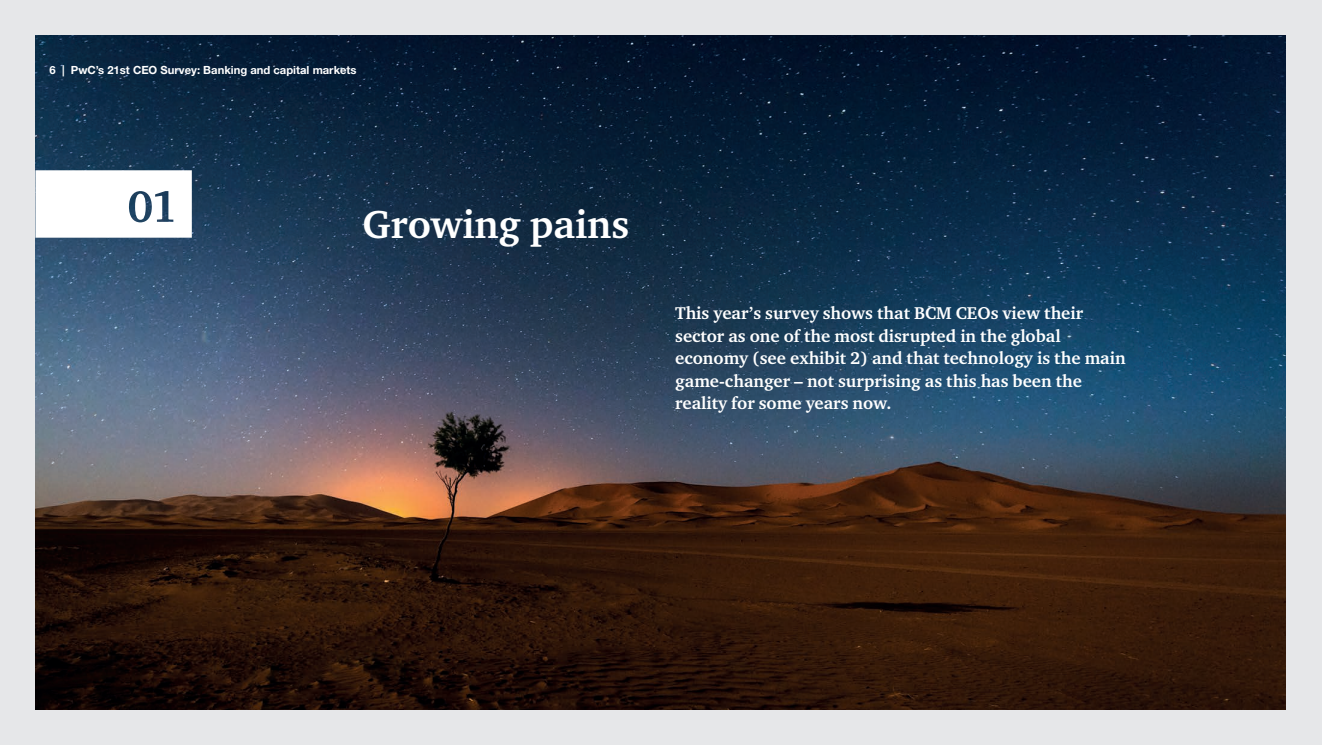
<style>
.page{position:relative;width:1322px;height:745px;background:#fff}
.page>*{position:absolute;margin:0;border:0;box-sizing:border-box;transform-origin:0 0}
.t1{font:700 40px "Charter ITC";color:#fff}
.t2{font:700 17.5px/22.5px "Charter ITC";color:#fff}
.t3{font:700 11.25px "Helvetica Neue";color:#fff}
</style>
<div class="page">
<div style="left:0;top:0;width:1322px;height:744px;background:#e6e7e9"></div>
<img style="left:35px;top:35px;width:1251px;height:674px">
<svg style="left:35px;top:170px;width:157px;height:67px;background:#f0f2f4"></svg>
<p class="t3" style="left:50px;top:63px;width:308px">6 | PwC’s 21st CEO Survey: Banking and capital markets</p>
<h1 class="t1" style="left:362px;top:199px;width:268px">Growing pains</h1>
<p class="t2" style="left:675px;top:301px;width:452px">This year’s survey shows that BCM CEOs view their sector as one of the most disrupted in the global economy (see exhibit 2) and that technology is the main game-changer – not surprising as this has been the reality for some years now.</p>
</div>
